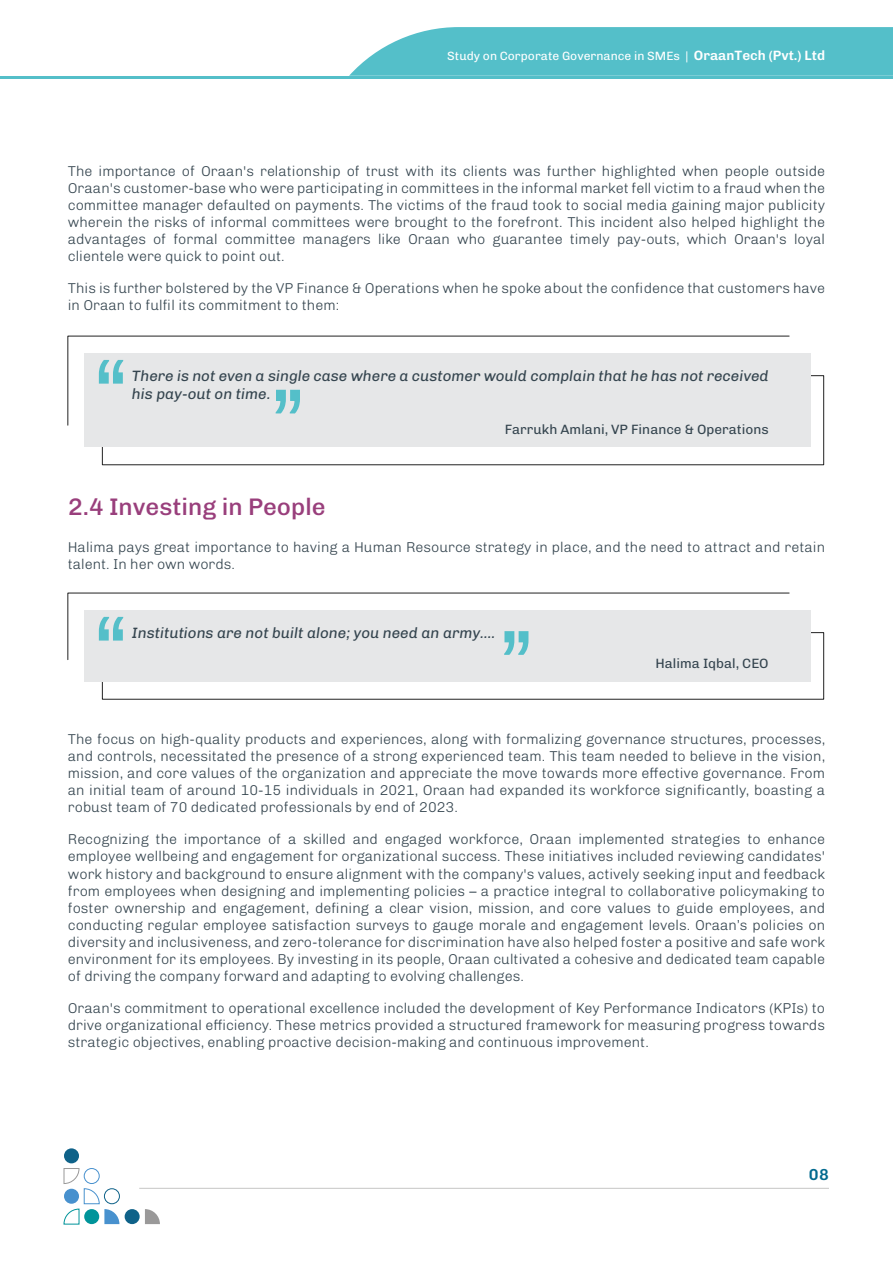
<style>
.page{position:relative;width:893px;height:1263px;background:#fff}
.page>*{position:absolute;margin:0;border:0;box-sizing:border-box;transform-origin:0 0}
.t1{font:500 24px "Chivo";color:#993f7c}
.t2{font:600 16.05px "Chivo";color:#026a8f}
.t3{font:italic 15px/18px "Chivo";color:#35454f}
.t4{font:200 14.25px/17.1px "Chivo";color:#35454f;text-align:justify}
.t5{font:13.5px "Chivo";color:#35454f}
.t6{font:12px "Chivo";color:#fff}
.s1{font-weight:600;font-size:13.5px}
</style>
<div class="page">
<hr style="left:139px;top:1188px;width:690px;height:1px;background:#c6c6c5">
<div style="left:64px;top:1148px;width:15px;height:15px;background:#0f6289;border-radius:50%"></div>
<div style="left:104px;top:1188px;width:16px;height:16px;border:1px solid #0f6289;border-radius:50%"></div>
<div style="left:125px;top:1209px;width:15px;height:15px;background:#0f6289;border-radius:50%"></div>
<svg style="left:64px;top:1168px;width:55px;height:56px"></svg>
<svg style="left:145px;top:1209px;width:15px;height:15px"></svg>
<svg style="left:349px;top:27px;width:544px;height:49px;background:#5fc3cc"></svg>
<hr style="left:0;top:76px;width:893px;height:3px;background:#54bfc9">
<div style="left:85px;top:353px;width:726px;height:94px;background:#e6e7e8"></div>
<svg style="left:67px;top:335px;width:723px;height:91px"></svg>
<svg style="left:99px;top:360px;width:24px;height:24px"></svg>
<svg style="left:276px;top:390px;width:24px;height:23px"></svg>
<div style="left:102px;top:632px;width:722px;height:68px;border:1px solid #222"></div>
<div style="left:85px;top:610px;width:726px;height:71px;background:#e6e7e8"></div>
<svg style="left:67px;top:592px;width:723px;height:68px"></svg>
<svg style="left:99px;top:617px;width:24px;height:24px"></svg>
<svg style="left:504px;top:631px;width:24px;height:24px"></svg>
<p class="t6" style="left:447px;top:46px;width:379px">Study on Corporate Governance in SMEs | <span class="s1">OraanTech (Pvt.) Ltd</span></p>
<p class="t4" style="left:68px;top:162px;width:759px">The importance of Oraan's relationship of trust with its clients was further highlighted when people outside Oraan's customer-base who were participating in committees in the informal market fell victim to a fraud when the committee manager defaulted on payments. The victims of the fraud took to social media gaining major publicity wherein the risks of informal committees were brought to the forefront. This incident also helped highlight the advantages of formal committee managers like Oraan who guarantee timely pay-outs, which Oraan's loyal clientele were quick to point out.</p>
<p class="t4" style="left:68px;top:279px;width:759px">This is further bolstered by the VP Finance &amp; Operations when he spoke about the confidence that customers have in Oraan to fulfil its commitment to them:</p>
<p class="t3" style="left:132px;top:366px;width:638px">There is not even a single case where a customer would complain that he has not received his pay-out on time.</p>
<p class="t5" style="left:505px;top:419px;width:265px">Farrukh Amlani, VP Finance &amp; Operations</p>
<h1 class="t1" style="left:68px;top:488px;width:259px">2.4 Investing in People</h1>
<p class="t4" style="left:68px;top:538px;width:759px">Halima pays great importance to having a Human Resource strategy in place, and the need to attract and retain talent. In her own words.</p>
<p class="t3" style="left:132px;top:623px;width:365px">Institutions are not built alone; you need an army….</p>
<p class="t5" style="left:655px;top:653px;width:115px">Halima Iqbal, CEO</p>
<p class="t4" style="left:68px;top:730px;width:759px">The focus on high-quality products and experiences, along with formalizing governance structures, processes, and controls, necessitated the presence of a strong experienced team. This team needed to believe in the vision, mission, and core values of the organization and appreciate the move towards more effective governance. From an initial team of around 10-15 individuals in 2021, Oraan had expanded its workforce significantly, boasting a robust team of 70 dedicated professionals by end of 2023.</p>
<p class="t4" style="left:68px;top:830px;width:759px">Recognizing the importance of a skilled and engaged workforce, Oraan implemented strategies to enhance employee wellbeing and engagement for organizational success. These initiatives included reviewing candidates' work history and background to ensure alignment with the company's values, actively seeking input and feedback from employees when designing and implementing policies – a practice integral to collaborative policymaking to foster ownership and engagement, defining a clear vision, mission, and core values to guide employees, and conducting regular employee satisfaction surveys to gauge morale and engagement levels. Oraan’s policies on diversity and inclusiveness, and zero-tolerance for discrimination have also helped foster a positive and safe work environment for its employees. By investing in its people, Oraan cultivated a cohesive and dedicated team capable of driving the company forward and adapting to evolving challenges.</p>
<p class="t4" style="left:68px;top:999px;width:759px">Oraan's commitment to operational excellence included the development of Key Performance Indicators (KPIs) to drive organizational efficiency. These metrics provided a structured framework for measuring progress towards strategic objectives, enabling proactive decision-making and continuous improvement.</p>
<p class="t2" style="left:809px;top:1162px;width:21px">08</p>
</div>
